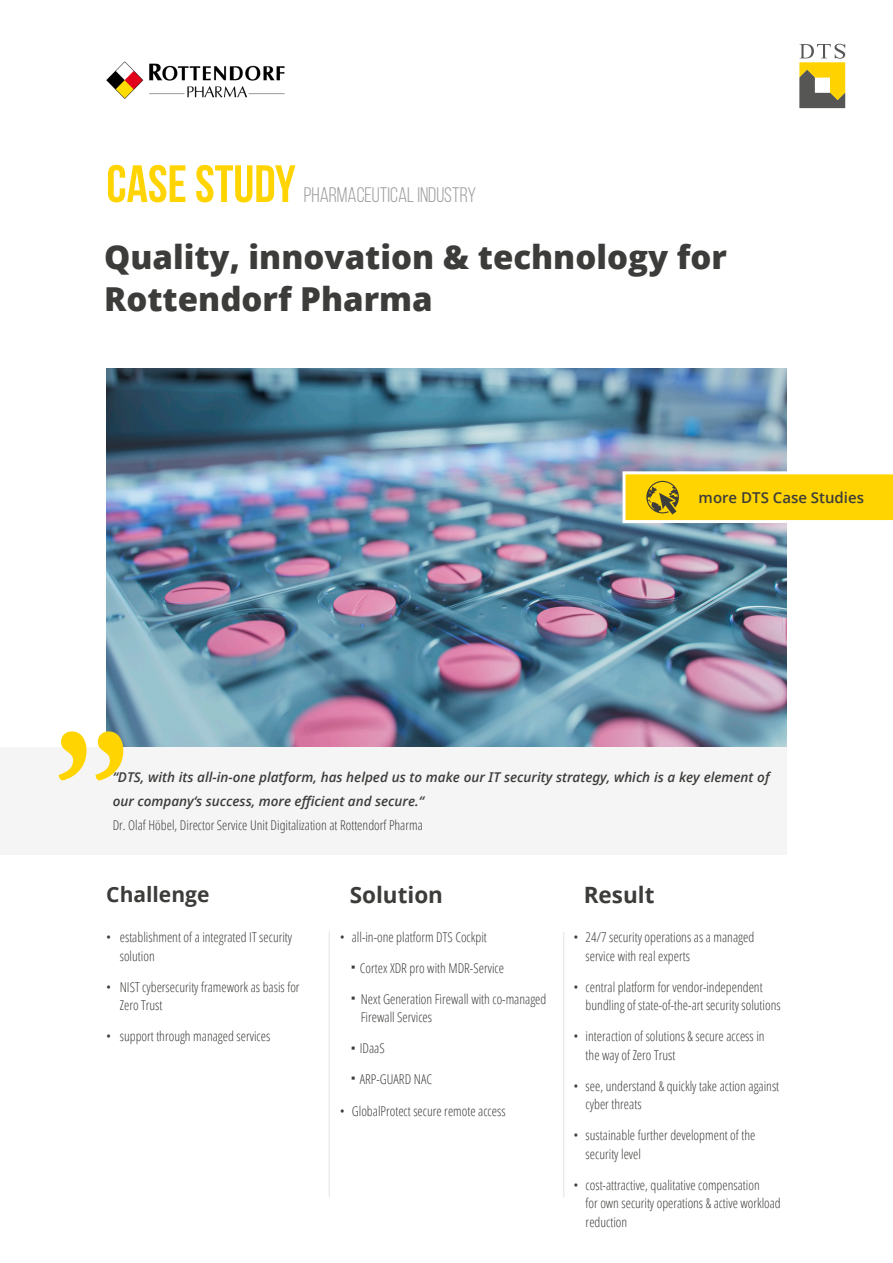
<style>
.page{position:relative;width:893px;height:1263px;background:#fff}
.page>*{position:absolute;margin:0;border:0;box-sizing:border-box;transform-origin:0 0}
.t1{font:700 52.5px "Bebas Neue";color:#ffd400}
._22_Semibold_28_Left_Tra_100{font:800 33px/42px "Open Sans";color:#3c3c3a}
._16_Bold_Left_Tra_100{font:700 22.5px "Open Sans";color:#3c3c3a}
.t2{font:21px "Bebas Neue";color:#9c9c9c}
._16_Bold_Left_Tra_100-2{font:700 21px "Open Sans";color:#3c3c3a}
._16_Bold_Left_Tra_100-3{font:600 15px "Open Sans";color:#3c3c3a}
.t3{font:300 condensed 13.5px/18.8px "Open Sans";color:#3c3c3a}
.t4{font:italic 600 13.5px/24px "Open Sans";color:#3c3c3a}
</style>
<div class="page">
<img style="left:106px;top:369px;width:681px;height:378px">
<div style="left:0;top:747px;width:787px;height:108px;background:#f5f5f5"></div>
<svg style="left:59px;top:731px;width:64px;height:49px"></svg>
<svg style="left:622px;top:471px;width:271px;height:52px;background:#f8d423"></svg>
<hr style="left:329px;top:931px;width:1px;height:266px;background:#e3e3e3">
<hr style="left:563px;top:932px;width:1px;height:266px;background:#e3e3e3">
<svg style="left:799px;top:44px;width:46px;height:64px"></svg>
<img style="left:106px;top:61px;width:179px;height:37px">
<p class="t1" style="left:106px;top:155px;width:191px">CASE STUDY</p>
<p class="t2" style="left:304px;top:184px;width:174px">PHARMACEUTICAL INDUSTRY</p>
<p class="_22_Semibold_28_Left_Tra_100" style="left:104px;top:234px;width:624px">Quality, innovation &amp; technology for<br>Rottendorf Pharma</p>
<p class="_16_Bold_Left_Tra_100-3" style="left:699px;top:487px;width:167px">more DTS Case Studies</p>
<p class="t4" style="left:113px;top:765px;width:658px">“DTS, with its all-in-one platform, has helped us to make our IT security strategy, which is a key element of our company‘s success, more efficient and secure.“</p>
<p class="t3" style="left:113px;top:815px;width:312px">Dr. Olaf Höbel, Director Service Unit Digitalization at Rottendorf Pharma</p>
<p class="_16_Bold_Left_Tra_100-2" style="left:106px;top:879px;width:105px">Challenge</p>
<p class="t3" style="left:120px;top:927px;width:174px;text-indent:-14px">• establishment of a integrated IT security solution</p>
<p class="t3" style="left:120px;top:977px;width:181px;text-indent:-14px">• NIST cybersecurity framework as basis for<br>Zero Trust</p>
<p class="t3" style="left:106px;top:1026px;width:165px">• support through managed services</p>
<p class="_16_Bold_Left_Tra_100" style="left:350px;top:879px;width:95px">Solution</p>
<p class="_16_Bold_Left_Tra_100" style="left:584px;top:879px;width:72px">Result</p>
<p class="t3" style="left:340px;top:927px;width:149px">• all-in-one platform DTS Cockpit</p>
<p class="t3" style="left:360px;top:958px;width:146px">Cortex XDR pro with MDR-Service</p>
<p class="t3" style="left:361px;top:989px;width:187px">Next Generation Firewall with co-managed<br>Firewall Services</p>
<p class="t3" style="left:360px;top:1038px;width:26px">IDaaS</p>
<p class="t3" style="left:360px;top:1069px;width:74px">ARP-GUARD NAC</p>
<p class="t3" style="left:340px;top:1101px;width:167px">• GlobalProtect secure remote access</p>
<p class="t3" style="left:586px;top:927px;width:170px;text-indent:-12px">• 24/7 security operations as a managed service with real experts</p>
<p class="t3" style="left:586px;top:977px;width:197px;text-indent:-12px">• central platform for vendor-independent bundling of state-of-the-art security solutions</p>
<p class="t3" style="left:586px;top:1026px;width:180px;text-indent:-12px">• interaction of solutions &amp; secure access in the way of Zero Trust</p>
<p class="t3" style="left:586px;top:1076px;width:195px;text-indent:-12px">• see, understand &amp; quickly take action against cyber threats</p>
<p class="t3" style="left:586px;top:1125px;width:171px;text-indent:-12px">• sustainable further development of the security level</p>
<p class="t3" style="left:586px;top:1175px;width:197px;text-indent:-12px">• cost-attractive, qualitative compensation<br>for own security operations &amp; active workload reduction</p>
</div>
